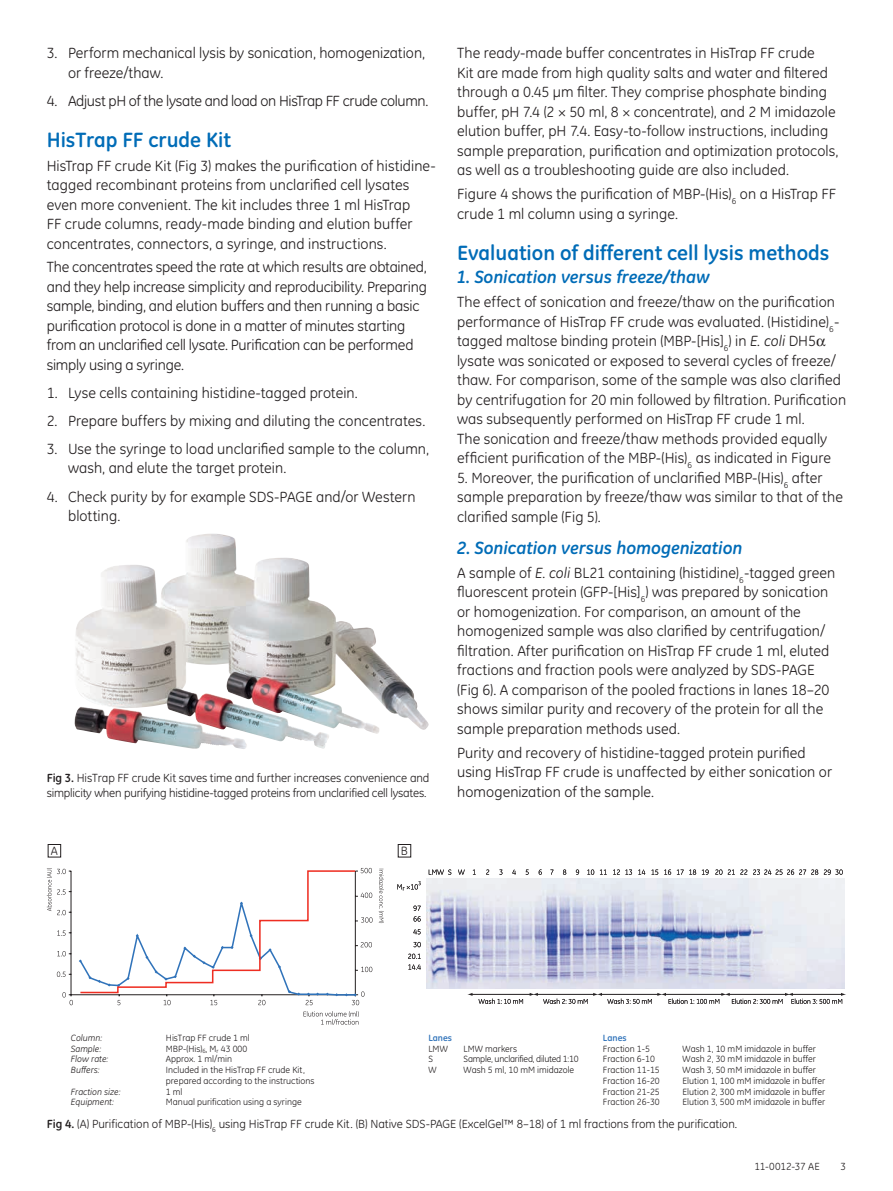
<style>
.page{position:relative;width:893px;height:1191px;background:#fff}
.page>*{position:absolute;margin:0;border:0;box-sizing:border-box;transform-origin:0 0}
.t1{font:700 21px "GE Inspira";color:#006cb7}
.t2{font:italic 700 18px "GE Inspira";letter-spacing:-.005em;color:#006cb7}
.t3{font:15px/19.5px "GE Inspira";letter-spacing:.005em;color:#231f20}
.t4{font:15px/19.5px "GE Inspira";letter-spacing:-.015em;color:#231f20}
.t5{font:15px "GE Inspira";letter-spacing:-.02em;color:#231f20}
.t6{font:12.3px "GE Inspira";color:#231f20}
.t7{font:12px/15px "GE Inspira";letter-spacing:-.005em;color:#231f20}
.t8{font:10.5px "GE Inspira";letter-spacing:-.005em;color:#231f20}
.t9{font:9.15px/10.8px "GE Inspira";color:#231f20}
.t10{font:italic 9.15px "GE Inspira";color:#231f20}
.t11{font:9.15px "GE Inspira";letter-spacing:-.025em;color:#231f20}
.t12{font:700 9.15px "GE Inspira";color:#3073ba}
.s1{font-weight:700}
.s2{font-style:italic}
</style>
<div class="page">
<svg style="left:397px;top:881px;width:24px;height:9px"></svg>
<svg style="left:413px;top:905px;width:8px;height:16px"></svg>
<svg style="left:413px;top:929px;width:8px;height:5px"></svg>
<svg style="left:413px;top:942px;width:8px;height:5px"></svg>
<svg style="left:408px;top:953px;width:13px;height:17px"></svg>
<img style="left:427px;top:879px;width:418px;height:109px">
<svg style="left:429px;top:869px;width:22px;height:6px"></svg>
<svg style="left:458px;top:869px;width:7px;height:5px"></svg>
<svg style="left:486px;top:869px;width:3px;height:5px"></svg>
<svg style="left:499px;top:869px;width:3px;height:6px"></svg>
<svg style="left:512px;top:869px;width:4px;height:5px"></svg>
<svg style="left:526px;top:869px;width:3px;height:6px"></svg>
<svg style="left:539px;top:869px;width:3px;height:6px"></svg>
<svg style="left:563px;top:869px;width:3px;height:6px"></svg>
<svg style="left:576px;top:869px;width:3px;height:6px"></svg>
<svg style="left:587px;top:869px;width:7px;height:6px"></svg>
<svg style="left:600px;top:869px;width:6px;height:5px"></svg>
<svg style="left:613px;top:869px;width:19px;height:6px"></svg>
<svg style="left:638px;top:869px;width:7px;height:5px"></svg>
<svg style="left:651px;top:869px;width:7px;height:6px"></svg>
<svg style="left:664px;top:869px;width:7px;height:6px"></svg>
<svg style="left:677px;top:869px;width:19px;height:6px"></svg>
<svg style="left:702px;top:869px;width:7px;height:6px"></svg>
<svg style="left:715px;top:869px;width:7px;height:6px"></svg>
<svg style="left:728px;top:869px;width:19px;height:5px"></svg>
<svg style="left:753px;top:869px;width:65px;height:6px"></svg>
<svg style="left:824px;top:869px;width:19px;height:6px"></svg>
<hr style="left:471px;top:994px;width:60px;height:1px;background:#231f20">
<svg style="left:479px;top:998px;width:44px;height:6px"></svg>
<svg style="left:530px;top:993px;width:316px;height:11px"></svg>
<svg style="left:303px;top:1011px;width:56px;height:14px"></svg>
<svg style="left:379px;top:868px;width:5px;height:55px"></svg>
<svg style="left:47px;top:868px;width:326px;height:137px"></svg>
<div style="left:398px;top:844px;width:13px;height:13px;border:1px solid #231f20"></div>
<div style="left:48px;top:844px;width:13px;height:13px;border:1px solid #231f20"></div>
<img style="left:75px;top:535px;width:304px;height:214px">
<p class="t3" style="left:68px;top:44px;width:359px;text-indent:-21px">3. Perform mechanical lysis by sonication, homogenization, or freeze/thaw.</p>
<p class="t5" style="left:47px;top:92px;width:383px">4. Adjust pH of the lysate and load on HisTrap FF crude column.</p>
<h1 class="t1" style="left:47px;top:126px;width:186px">HisTrap FF crude Kit</h1>
<p class="t3" style="left:47px;top:156px;width:391px">HisTrap FF crude Kit (Fig 3) makes the purification of histidine&shy;tagged recombinant proteins from unclarified cell lysates even more convenient. The kit includes three 1 ml HisTrap<br>FF crude columns, ready-made binding and elution buffer concentrates, connectors, a syringe, and instructions.</p>
<p class="t4" style="left:47px;top:258px;width:382px">The concentrates speed the rate at which results are obtained, and they help increase simplicity and reproducibility. Preparing sample, binding, and elution buffers and then running a basic purification protocol is done in a matter of minutes starting from an unclarified cell lysate. Purification can be performed simply using a syringe.</p>
<p class="t3" style="left:47px;top:383px;width:313px">1. Lyse cells containing histidine-tagged protein.</p>
<p class="t3" style="left:47px;top:411px;width:380px">2. Prepare buffers by mixing and diluting the concentrates.</p>
<p class="t3" style="left:68px;top:439px;width:363px;text-indent:-21px">3. Use the syringe to load unclarified sample to the column, wash, and elute the target protein.</p>
<p class="t3" style="left:68px;top:487px;width:349px;text-indent:-21px">4. Check purity by for example SDS-PAGE and/or Western blotting.</p>
<p class="t7" style="left:47px;top:770px;width:384px"><span class="s1">Fig 3.</span> HisTrap FF crude Kit saves time and further increases convenience and simplicity when purifying histidine-tagged proteins from unclarified cell lysates.</p>
<p class="t6" style="left:51px;top:844px;width:9px">A</p>
<p class="t6" style="left:401px;top:844px;width:8px">B</p>
<p class="t3" style="left:457px;top:44px;width:383px">The ready-made buffer concentrates in HisTrap FF crude<br>Kit are made from high quality salts and water and filtered through a 0.45 μm filter. They comprise phosphate binding buffer, pH 7.4 (2 × 50 ml, 8 × concentrate), and 2 M imidazole elution buffer, pH 7.4. Easy-to-follow instructions, including sample preparation, purification and optimization protocols, as well as a troubleshooting guide are also included.</p>
<p class="t3" style="left:457px;top:184px;width:380px">Figure 4 shows the purification of MBP-(His)<sub>6</sub> on a HisTrap FF crude 1 ml column using a syringe.</p>
<h1 class="t1" style="left:457px;top:239px;width:374px">Evaluation of different cell lysis methods</h1>
<p class="t2" style="left:457px;top:266px;width:254px">1. Sonication versus freeze/thaw</p>
<p class="t3" style="left:457px;top:292px;width:391px">The effect of sonication and freeze/thaw on the purification performance of HisTrap FF crude was evaluated. (Histidine)<sub>6</sub>- tagged maltose binding protein (MBP-[His]<sub>6</sub>) in <span class="s2">E. coli</span> DH5 lysate was sonicated or exposed to several cycles of freeze/ thaw. For comparison, some of the sample was also clarified by centrifugation for 20 min followed by filtration. Purification was subsequently performed on HisTrap FF crude 1 ml.<br>The sonication and freeze/thaw methods provided equally efficient purification of the MBP-(His)<sub>6</sub> as indicated in Figure</p>
<p class="t3" style="left:457px;top:468px;width:387px">5. Moreover, the purification of unclarified MBP-(His)<sub>6</sub> after sample preparation by freeze/thaw was similar to that of the clarified sample (Fig 5).</p>
<p class="t2" style="left:457px;top:536px;width:287px">2. Sonication versus homogenization</p>
<p class="t3" style="left:457px;top:563px;width:380px">A sample of <span class="s2">E. coli</span> BL21 containing (histidine)<sub>6</sub>-tagged green fluorescent protein (GFP-[His]<sub>6</sub>) was prepared by sonication or homogenization. For comparison, an amount of the homogenized sample was also clarified by centrifugation/ filtration. After purification on HisTrap FF crude 1 ml, eluted fractions and fraction pools were analyzed by SDS-PAGE (Fig 6). A comparison of the pooled fractions in lanes 18–20 shows similar purity and recovery of the protein for all the sample preparation methods used.</p>
<p class="t3" style="left:457px;top:743px;width:376px">Purity and recovery of histidine-tagged protein purified using HisTrap FF crude is unaffected by either sonication or homogenization of the sample.</p>
<p class="t10" style="left:71px;top:1032px;width:33px">Column:</p>
<p class="t9" style="left:166px;top:1032px;width:85px">HisTrap FF crude 1 ml</p>
<p class="t10" style="left:71px;top:1043px;width:32px">Sample:</p>
<p class="t9" style="left:166px;top:1043px;width:83px">MBP-(His)<sub>6</sub>, M<sub>r</sub> 43 000</p>
<p class="t10" style="left:71px;top:1054px;width:39px">Flow rate:</p>
<p class="t9" style="left:166px;top:1053px;width:68px">Approx. 1 ml/min</p>
<p class="t10" style="left:71px;top:1064px;width:30px">Buffers:</p>
<p class="t9" style="left:166px;top:1064px;width:150px">Included in the HisTrap FF crude Kit, prepared according to the instructions</p>
<p class="t10" style="left:71px;top:1086px;width:51px">Fraction size:</p>
<p class="t9" style="left:166px;top:1086px;width:18px">1 ml</p>
<p class="t10" style="left:71px;top:1097px;width:45px">Equipment:</p>
<p class="t9" style="left:166px;top:1096px;width:137px">Manual purification using a syringe</p>
<p class="t12" style="left:428px;top:1031px;width:25px">Lanes</p>
<p class="t9" style="left:428px;top:1043px;width:21px">LMW</p>
<p class="t9" style="left:464px;top:1043px;width:55px">LMW markers</p>
<p class="t9" style="left:428px;top:1053px;width:6px">S</p>
<p class="t11" style="left:464px;top:1054px;width:117px">Sample, unclarified, diluted 1:10</p>
<p class="t9" style="left:428px;top:1064px;width:10px">W</p>
<p class="t9" style="left:464px;top:1064px;width:112px">Wash 5 ml, 10 mM imidazole</p>
<p class="t12" style="left:603px;top:1032px;width:25px">Lanes</p>
<p class="t9" style="left:603px;top:1043px;width:49px">Fraction 1-5</p>
<p class="t9" style="left:683px;top:1043px;width:135px">Wash 1, 10 mM imidazole in buffer</p>
<p class="t9" style="left:603px;top:1054px;width:53px">Fraction 6-10</p>
<p class="t9" style="left:683px;top:1054px;width:135px">Wash 2, 30 mM imidazole in buffer</p>
<p class="t9" style="left:603px;top:1064px;width:58px">Fraction 11-15</p>
<p class="t9" style="left:683px;top:1064px;width:135px">Wash 3, 50 mM imidazole in buffer</p>
<p class="t9" style="left:603px;top:1075px;width:58px">Fraction 16-20</p>
<p class="t9" style="left:683px;top:1075px;width:144px">Elution 1, 100 mM imidazole in buffer</p>
<p class="t9" style="left:603px;top:1086px;width:58px">Fraction 21-25</p>
<p class="t9" style="left:683px;top:1086px;width:144px">Elution 2, 300 mM imidazole in buffer</p>
<p class="t9" style="left:603px;top:1097px;width:58px">Fraction 26-30</p>
<p class="t9" style="left:683px;top:1097px;width:144px">Elution 3, 500 mM imidazole in buffer</p>
<p class="t7" style="left:47px;top:1116px;width:692px"><span class="s1">Fig 4.</span> (A) Purification of MBP-(His)<sub>6</sub> using HisTrap FF crude Kit. (B) Native SDS-PAGE (ExcelGel™ 8–18) of 1 ml fractions from the purification.</p>
<p class="t8" style="left:754px;top:1160px;width:67px">11-0012-37 AE</p>
<p class="t8" style="left:841px;top:1160px;width:7px">3</p>
</div>
